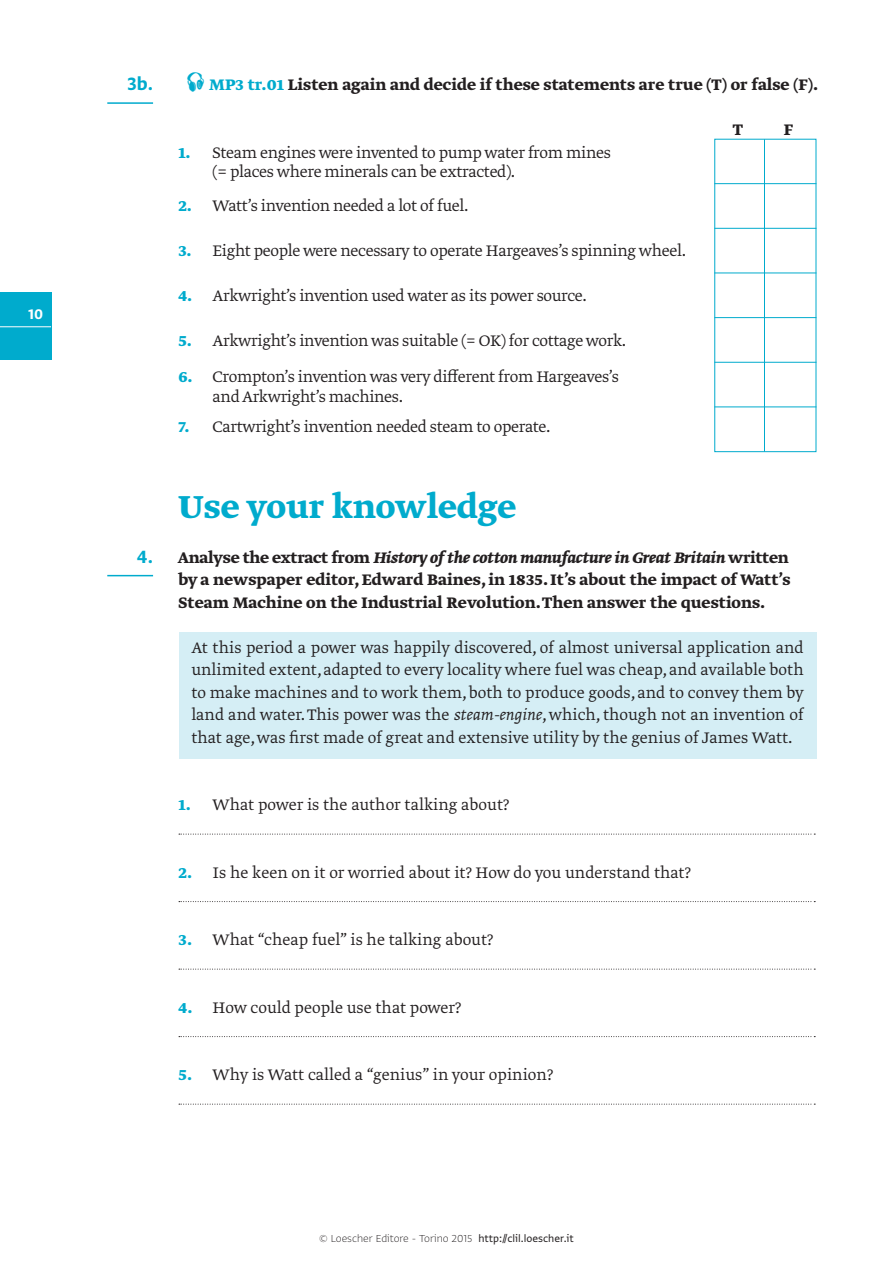
<style>
.page{position:relative;width:893px;height:1263px;background:#fff}
.page>*{position:absolute;margin:0;border:0;box-sizing:border-box;transform-origin:0 0}
.t1{font:37.5px "Greta Text Pro Bold Min";color:#00abcd}
.t2{font:21px "Greta Sans Std Bld";color:#00abcd}
.t3{font:18px/22.5px "Greta Text Pro Light Min";letter-spacing:-.02em;color:#231f20}
.t4{font:18px/22.5px "Greta Text Pro Bold Min";color:#231f20}
.t5{font:18px "Greta Text Pro Light Min";color:#231f20}
.t6{font:italic 700 18px "Greta Text Pro";letter-spacing:-.02em;color:#231f20}
.t7{font:16.5px "Greta Sans Std Bld";color:#fff}
.t8{font:300 expanded 12px "Greta Sans Std";color:#231f20}
.s1{color:#00abcd}
.s2{font-family:"Greta Text Pro Bold Min";color:#00abcd}
.s3{font-family:"Greta Text Pro Bold Min";font-weight:400;font-style:normal}
.s4{font-family:"Greta Text Pro Light Italic Min"}
.s5{font-weight:400;font-stretch:normal}
</style>
<div class="page">
<div style="left:0;top:293px;width:51px;height:67px;background:#00abcd"></div>
<hr style="left:0;top:326px;width:51px;height:1px;background:#fff">
<hr style="left:107px;top:102px;width:46px;height:2px;background:#00abcd">
<hr style="left:764px;top:139px;width:1px;height:313px;background:#00abcd">
<hr style="left:714px;top:183px;width:102px;height:1px;background:#00abcd">
<hr style="left:714px;top:228px;width:102px;height:1px;background:#00abcd">
<hr style="left:714px;top:273px;width:102px;height:1px;background:#00abcd">
<hr style="left:714px;top:317px;width:102px;height:1px;background:#00abcd">
<hr style="left:714px;top:362px;width:102px;height:1px;background:#00abcd">
<hr style="left:714px;top:406px;width:102px;height:1px;background:#00abcd">
<hr style="left:107px;top:575px;width:46px;height:1px;background:#00abcd">
<div style="left:179px;top:632px;width:637px;height:127px;background:#d5eef5"></div>
<svg style="left:179px;top:834px;width:636px;height:1px"></svg>
<svg style="left:179px;top:901px;width:636px;height:1px"></svg>
<svg style="left:179px;top:969px;width:636px;height:1px"></svg>
<svg style="left:179px;top:1036px;width:636px;height:1px"></svg>
<svg style="left:179px;top:1104px;width:636px;height:1px"></svg>
<p class="t7" style="left:28px;top:304px;width:17px">10</p>
<p class="t2" style="left:127px;top:71px;width:28px">3b.</p>
<p class="t4" style="left:209px;top:74px;width:610px"><span class="s1">MP3 tr.01</span> Listen again and decide if these statements are true (T) or false (F).</p>
<p class="t2" style="left:137px;top:544px;width:18px">4.</p>
<p class="t3" style="left:213px;top:143px;width:400px;line-height:19.5px;text-indent:-34px"><span class="s2">1.</span> Steam engines were invented to pump water from mines (= places where minerals can be extracted).</p>
<p class="t3" style="left:179px;top:195px;width:291px"><span class="s2">2.</span> Watt’s invention needed a lot of fuel.</p>
<p class="t3" style="left:179px;top:240px;width:509px"><span class="s2">3.</span> Eight people were necessary to operate Hargeaves’s spinning wheel.</p>
<p class="t3" style="left:179px;top:285px;width:410px"><span class="s2">4.</span> Arkwright’s invention used water as its power source.</p>
<p class="t3" style="left:179px;top:330px;width:449px"><span class="s2">5.</span> Arkwright’s invention was suitable (= OK) for cottage work.</p>
<p class="t3" style="left:213px;top:368px;width:408px;line-height:19.5px;text-indent:-34px"><span class="s2">6.</span> Crompton’s invention was very different from Hargeaves’s and Arkwright’s machines.</p>
<p class="t3" style="left:179px;top:416px;width:374px"><span class="s2">7.</span> Cartwright’s invention needed steam to operate.</p>
<p class="t4" style="left:733px;top:119px;width:12px">T</p>
<p class="t4" style="left:784px;top:119px;width:11px">F</p>
<h1 class="t1" style="left:179px;top:482px;width:339px">Use your knowledge</h1>
<p class="t6" style="left:178px;top:545px;width:612px"><span class="s3">Analyse the extract from</span> History of the cotton manufacture in Great Britain <span class="s3">written</span></p>
<p class="t4" style="left:179px;top:569px;width:613px">by a newspaper editor, Edward Baines, in 1835. It’s about the impact of Watt’s<br>Steam Machine on the Industrial Revolution. Then answer the questions.</p>
<p class="t3" style="left:191px;top:637px;width:614px;text-align:justify">At this period a power was happily discovered, of almost universal application and unlimited extent, adapted to every locality where fuel was cheap, and available both to make machines and to work them, both to produce goods, and to convey them by land and water. This power was the <span class="s4">steam-engine</span>, which, though not an invention of that age, was first made of great and extensive utility by the genius of James Watt.</p>
<p class="t5" style="left:179px;top:794px;width:332px"><span class="s2">1.</span> What power is the author talking about?</p>
<p class="t5" style="left:179px;top:861px;width:514px"><span class="s2">2.</span> Is he keen on it or worried about it? How do you understand that?</p>
<p class="t5" style="left:179px;top:929px;width:316px"><span class="s2">3.</span> What “cheap fuel” is he talking about?</p>
<p class="t5" style="left:179px;top:996px;width:284px"><span class="s2">4.</span> How could people use that power?</p>
<p class="t5" style="left:179px;top:1064px;width:376px"><span class="s2">5.</span> Why is Watt called a “genius” in your opinion?</p>
<p class="t8" style="left:319px;top:1231px;width:256px">© Loescher Editore - Torino 2015 <span class="s5">http://clil.loescher.it</span></p>
</div>
